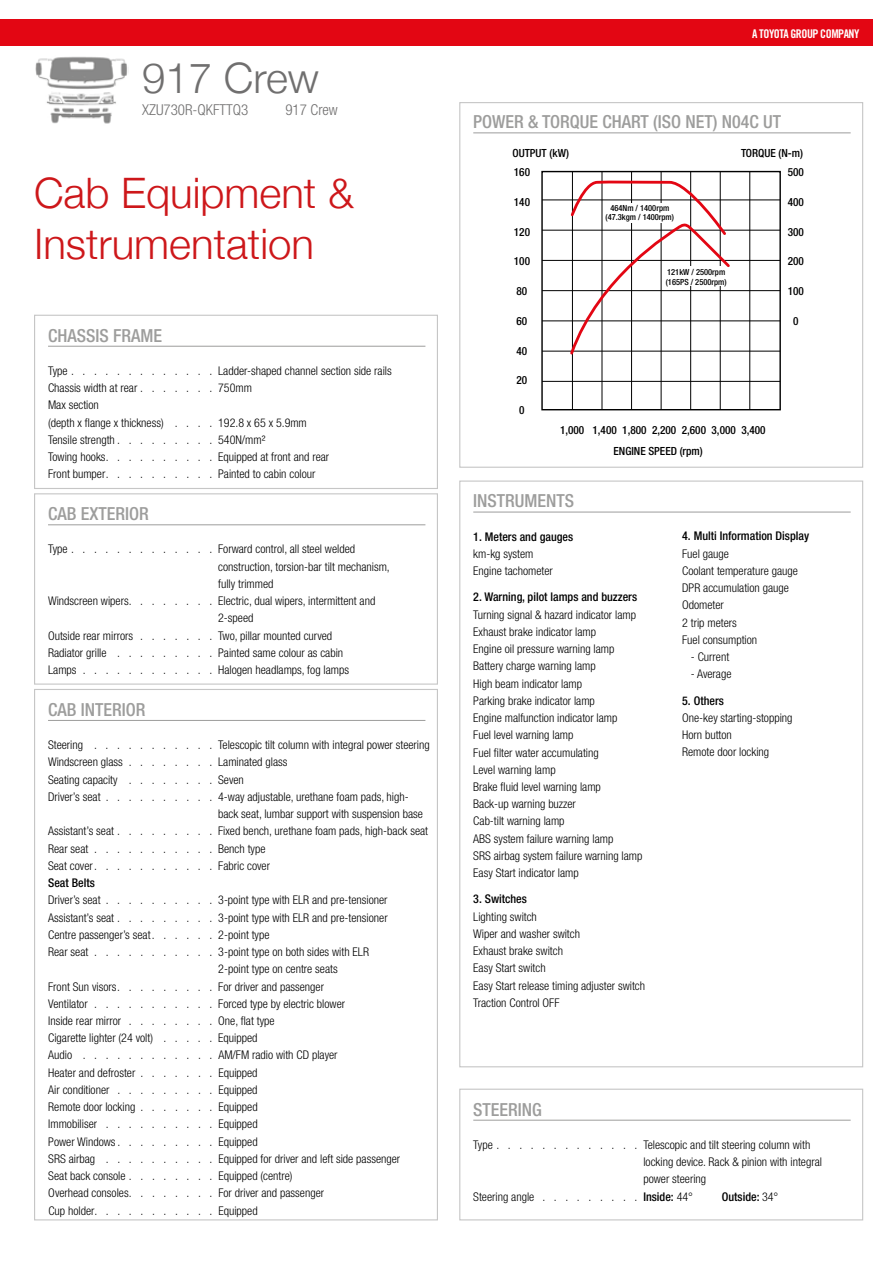
<style>
.page{position:relative;width:893px;height:1263px;background:#fff}
.page>*{position:absolute;margin:0;border:0;box-sizing:border-box;transform-origin:0 0}
.t1{font:300 42px/50.4px "Helvetica Neue";color:#cd171a}
.t2{font:300 42px "Helvetica Neue";color:#706f6f}
.t3{font:500 condensed 18px "Helvetica Neue";color:#9d9d9c}
.t4{font:300 condensed 15px "Helvetica Neue";color:#706f6f}
.t5{font:300 condensed 12px/17.2px "Helvetica Neue";color:#000}
.t6{font:500 condensed 12px "Helvetica Neue";color:#000}
.t7{font:12px "Trade Gothic Bold Cond Twenty";letter-spacing:-.04em;color:#fff}
.t8{font:500 condensed 11.25px/20.2px "Helvetica Neue";color:#000}
.t9{font:500 condensed 8.4px/8.6px "Helvetica Neue";color:#000;text-align:center}
.s1{font-weight:500}
.s2{font-weight:300}
</style>
<div class="page">
<div style="left:34px;top:315px;width:404px;height:174px;border:1px solid #c6c6c6"></div>
<hr style="left:48px;top:346px;width:377px;height:1px;background:#9d9d9c">
<div style="left:34px;top:493px;width:404px;height:192px;border:1px solid #c6c6c6"></div>
<hr style="left:48px;top:524px;width:377px;height:1px;background:#9d9d9c">
<hr style="left:48px;top:720px;width:377px;height:1px;background:#9d9d9c">
<hr style="left:473px;top:512px;width:378px;height:1px;background:#9d9d9c">
<div style="left:459px;top:1089px;width:404px;height:131px;border:1px solid #c6c6c6"></div>
<hr style="left:473px;top:1120px;width:378px;height:1px;background:#9d9d9c">
<div style="left:459px;top:102px;width:404px;height:366px;border:1px solid #c6c6c6"></div>
<hr style="left:473px;top:132px;width:378px;height:1px;background:#9d9d9c">
<div style="left:541px;top:171px;width:240px;height:239px;border:1px solid #000"></div>
<hr style="left:542px;top:200px;width:238px;height:1px;background:#000">
<hr style="left:542px;top:230px;width:238px;height:1px;background:#000">
<hr style="left:542px;top:260px;width:238px;height:1px;background:#000">
<hr style="left:542px;top:290px;width:238px;height:1px;background:#000">
<hr style="left:542px;top:320px;width:238px;height:1px;background:#000">
<hr style="left:542px;top:351px;width:238px;height:1px;background:#000">
<hr style="left:542px;top:381px;width:238px;height:1px;background:#000">
<hr style="left:749px;top:172px;width:1px;height:238px;background:#000">
<hr style="left:720px;top:172px;width:1px;height:238px;background:#000">
<hr style="left:690px;top:172px;width:1px;height:238px;background:#000">
<hr style="left:661px;top:172px;width:1px;height:238px;background:#000">
<hr style="left:631px;top:172px;width:1px;height:238px;background:#000">
<hr style="left:602px;top:172px;width:1px;height:238px;background:#000">
<hr style="left:572px;top:172px;width:1px;height:238px;background:#000">
<svg style="left:568px;top:179px;width:164px;height:178px"></svg>
<img style="left:35px;top:56px;width:92px;height:68px">
<div style="left:0;top:19px;width:872px;height:27px;background:#e30613"></div>
<h1 class="t2" style="left:142px;top:52px;width:178px">917 Crew</h1>
<p class="t4" style="left:142px;top:101px;width:108px">XZU730R-QKFTTQ3</p>
<p class="t4" style="left:285px;top:101px;width:54px">917 Crew</p>
<h1 class="t1" style="left:34px;top:167px;width:321px">Cab Equipment &amp;<br>Instrumentation</h1>
<h2 class="t3" style="left:48px;top:324px;width:116px">CHASSIS FRAME</h2>
<p class="t5" style="left:48px;top:362px;width:345px">Type . . . . . . . . . . . . . Ladder-shaped channel section side rails Chassis width at rear . . . . . . . 750mm<br>Max section<br>(depth x flange x thickness) . . . . 192.8 x 65 x 5.9mm<br>Tensile strength . . . . . . . . . 540N/mm²<br>Towing hooks. . . . . . . . . . Equipped at front and rear<br>Front bumper. . . . . . . . . . Painted to cabin colour</p>
<h2 class="t3" style="left:48px;top:503px;width:102px">CAB EXTERIOR</h2>
<p class="t5" style="left:48px;top:540px;width:309px">Type . . . . . . . . . . . . . Forward control, all steel welded</p>
<p class="t5" style="left:218px;top:558px;width:173px">construction, torsion-bar tilt mechanism,</p>
<p class="t5" style="left:218px;top:575px;width:57px">fully trimmed</p>
<p class="t5" style="left:48px;top:592px;width:329px">Windscreen wipers. . . . . . . . Electric, dual wipers, intermittent and</p>
<p class="t5" style="left:218px;top:609px;width:37px">2-speed</p>
<p class="t5" style="left:48px;top:627px;width:286px">Outside rear mirrors . . . . . . . Two, pillar mounted curved</p>
<p class="t5" style="left:48px;top:644px;width:297px">Radiator grille . . . . . . . . . Painted same colour as cabin</p>
<p class="t5" style="left:48px;top:661px;width:302px">Lamps . . . . . . . . . . . . Halogen headlamps, fog lamps</p>
<h2 class="t3" style="left:48px;top:699px;width:99px">CAB INTERIOR</h2>
<p class="t5" style="left:48px;top:736px;width:383px">Steering . . . . . . . . . . . Telescopic tilt column with integral power steering</p>
<p class="t5" style="left:48px;top:753px;width:241px">Windscreen glass . . . . . . . . Laminated glass</p>
<p class="t5" style="left:48px;top:770px;width:197px">Seating capacity . . . . . . . . Seven</p>
<p class="t5" style="left:48px;top:788px;width:362px">Driver’s seat . . . . . . . . . . 4-way adjustable, urethane foam pads, high-</p>
<p class="t5" style="left:218px;top:805px;width:206px">back seat, lumbar support with suspension base</p>
<p class="t5" style="left:48px;top:822px;width:382px">Assistant’s seat . . . . . . . . . Fixed bench, urethane foam pads, high-back seat</p>
<p class="t5" style="left:48px;top:839px;width:219px">Rear seat . . . . . . . . . . . Bench type</p>
<p class="t5" style="left:48px;top:857px;width:223px">Seat cover. . . . . . . . . . . Fabric cover</p>
<p class="t6" style="left:48px;top:876px;width:48px">Seat Belts</p>
<p class="t5" style="left:48px;top:891px;width:341px">Driver’s seat . . . . . . . . . . 3-point type with ELR and pre-tensioner</p>
<p class="t5" style="left:48px;top:908px;width:341px">Assistant’s seat . . . . . . . . . 3-point type with ELR and pre-tensioner</p>
<p class="t5" style="left:48px;top:926px;width:223px">Centre passenger’s seat. . . . . . 2-point type</p>
<p class="t5" style="left:48px;top:943px;width:322px">Rear seat . . . . . . . . . . . 3-point type on both sides with ELR</p>
<p class="t5" style="left:218px;top:960px;width:121px">2-point type on centre seats</p>
<p class="t5" style="left:48px;top:977px;width:277px">Front Sun visors. . . . . . . . . For driver and passenger</p>
<p class="t5" style="left:48px;top:995px;width:298px">Ventilator . . . . . . . . . . . Forced type by electric blower</p>
<p class="t5" style="left:48px;top:1012px;width:228px">Inside rear mirror . . . . . . . . One, flat type</p>
<p class="t5" style="left:48px;top:1029px;width:211px">Cigarette lighter (24 volt) . . . . . Equipped</p>
<p class="t5" style="left:48px;top:1046px;width:291px">Audio . . . . . . . . . . . . AM/FM radio with CD player</p>
<p class="t5" style="left:48px;top:1064px;width:211px">Heater and defroster . . . . . . . Equipped</p>
<p class="t5" style="left:48px;top:1081px;width:211px">Air conditioner . . . . . . . . . Equipped</p>
<p class="t5" style="left:48px;top:1098px;width:211px">Remote door locking . . . . . . . Equipped</p>
<p class="t5" style="left:48px;top:1115px;width:211px">Immobiliser . . . . . . . . . . Equipped</p>
<p class="t5" style="left:48px;top:1133px;width:211px">Power Windows. . . . . . . . . Equipped</p>
<p class="t5" style="left:48px;top:1150px;width:353px">SRS airbag . . . . . . . . . . Equipped for driver and left side passenger</p>
<p class="t5" style="left:48px;top:1167px;width:246px">Seat back console . . . . . . . . Equipped (centre)</p>
<p class="t5" style="left:48px;top:1184px;width:277px">Overhead consoles. . . . . . . . For driver and passenger</p>
<p class="t5" style="left:48px;top:1202px;width:211px">Cup holder. . . . . . . . . . . Equipped</p>
<p class="t7" style="left:752px;top:26px;width:109px">A TOYOTA GROUP COMPANY</p>
<h2 class="t3" style="left:473px;top:111px;width:309px">POWER &amp; TORQUE CHART (ISO NET) N04C UT</h2>
<p class="t8" style="left:514px;top:162px;width:18px">160</p>
<p class="t8" style="left:514px;top:192px;width:18px">140</p>
<p class="t8" style="left:514px;top:221px;width:18px">120</p>
<p class="t8" style="left:514px;top:251px;width:18px">100</p>
<p class="t8" style="left:517px;top:281px;width:12px">80</p>
<p class="t8" style="left:517px;top:311px;width:12px">60</p>
<p class="t8" style="left:512px;top:143px;width:58px">OUTPUT (kW)</p>
<p class="t8" style="left:741px;top:143px;width:64px">TORQUE (N-m)</p>
<p class="t8" style="left:788px;top:162px;width:18px">500</p>
<p class="t8" style="left:788px;top:192px;width:18px">400</p>
<p class="t8" style="left:788px;top:221px;width:18px">300</p>
<p class="t8" style="left:788px;top:251px;width:18px">200</p>
<p class="t8" style="left:788px;top:281px;width:18px">100</p>
<p class="t8" style="left:793px;top:311px;width:7px">0</p>
<p class="t9" style="left:606px;top:204px;width:70px">464Nm / 1400rpm (47.3kgm / 1400rpm)</p>
<p class="t9" style="left:666px;top:268px;width:62px;line-height:9.4px;text-align:left">121kW / 2500rpm (165PS / 2500rpm)</p>
<p class="t8" style="left:517px;top:340px;width:12px">40</p>
<p class="t8" style="left:517px;top:370px;width:12px">20</p>
<p class="t8" style="left:519px;top:400px;width:7px">0</p>
<p class="t8" style="left:613px;top:420px;width:154px;text-indent:-53px">1,000 1,400 1,800 2,200 2,600 3,000 3,400<br>ENGINE SPEED (rpm)</p>
<h2 class="t3" style="left:473px;top:490px;width:102px">INSTRUMENTS</h2>
<p class="t6" style="left:473px;top:529px;width:101px">1. Meters and gauges</p>
<p class="t5" style="left:473px;top:545px;width:81px">km-kg system<br>Engine tachometer</p>
<p class="t6" style="left:473px;top:590px;width:165px">2. Warning, pilot lamps and buzzers</p>
<p class="t5" style="left:473px;top:606px;width:171px">Turning signal &amp; hazard indicator lamp<br>Exhaust brake indicator lamp<br>Engine oil pressure warning lamp<br>Battery charge warning lamp<br>High beam indicator lamp<br>Parking brake indicator lamp<br>Engine malfunction indicator lamp<br>Fuel level warning lamp<br>Fuel filter water accumulating<br>Level warning lamp<br>Brake fluid level warning lamp<br>Back-up warning buzzer<br>Cab-tilt warning lamp<br>ABS system failure warning lamp<br>SRS airbag system failure warning lamp<br>Easy Start indicator lamp</p>
<p class="t6" style="left:473px;top:892px;width:55px">3. Switches</p>
<p class="t5" style="left:473px;top:908px;width:173px">Lighting switch<br>Wiper and washer switch<br>Exhaust brake switch<br>Easy Start switch<br>Easy Start release timing adjuster switch<br>Traction Control OFF</p>
<p class="t6" style="left:682px;top:529px;width:128px">4. Multi Information Display</p>
<p class="t5" style="left:682px;top:545px;width:117px">Fuel gauge<br>Coolant temperature gauge<br>DPR accumulation gauge<br>Odometer<br>2 trip meters<br>Fuel consumption</p>
<p class="t5" style="left:691px;top:648px;width:40px">- Current</p>
<p class="t5" style="left:691px;top:665px;width:42px">- Average</p>
<p class="t6" style="left:682px;top:693px;width:43px">5. Others</p>
<p class="t5" style="left:682px;top:709px;width:112px">One-key starting-stopping<br>Horn button<br>Remote door locking</p>
<h2 class="t3" style="left:473px;top:1098px;width:70px">STEERING</h2>
<p class="t5" style="left:473px;top:1136px;width:339px">Type . . . . . . . . . . . . . Telescopic and tilt steering column with</p>
<p class="t5" style="left:643px;top:1153px;width:180px">locking device. Rack &amp; pinion with integral</p>
<p class="t5" style="left:643px;top:1170px;width:64px">power steering</p>
<p class="t5" style="left:473px;top:1187px;width:221px">Steering angle . . . . . . . . . <span class="s1">Inside:</span> 44°</p>
<p class="t6" style="left:722px;top:1189px;width:58px">Outside: <span class="s2">34°</span></p>
</div>
